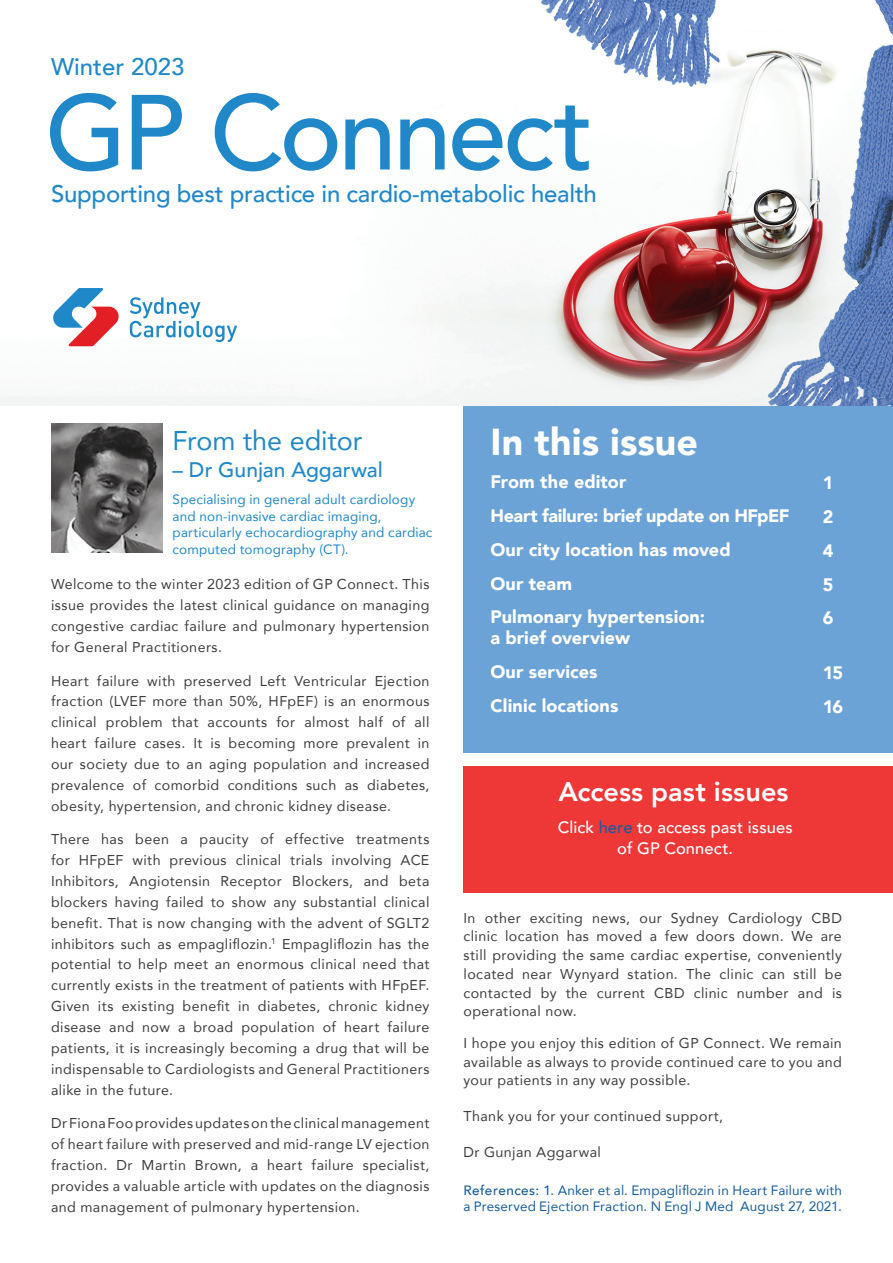
<style>
.page{position:relative;width:893px;height:1263px;background:#fff}
.page>*{position:absolute;margin:0;border:0;box-sizing:border-box;transform-origin:0 0}
.t1{font:500 105.45px "Avenir";letter-spacing:-.035em;color:#2088c9}
.t2{font:900 37.5px "Avenir";letter-spacing:.005em;color:#fff}
.t3{font:800 27px "Avenir";letter-spacing:.005em;color:#fff}
.t4{font:27px "Avenir";letter-spacing:-.005em;color:#2088c9}
.t5{font:500 24px "Avenir";letter-spacing:-.01em;color:#2088c9}
.t6{font:500 21px "Avenir";color:#2088c9}
.t7{font:900 18px/33.8px "Avenir";letter-spacing:.005em;color:#fff}
.t8{font:500 16.5px/21px "Avenir";letter-spacing:.005em;color:#fff;text-align:center}
.t9{font:14.25px/20.9px "Avenir";letter-spacing:.03em;color:#3e3e3f;text-align:justify}
.t10{font:13.5px/16.5px "Avenir";letter-spacing:.01em;color:#2088c9}
.t11{font:13.5px/16.5px "Avenir";letter-spacing:.01em;color:#175d9e}
.s1{color:#175d9e}
.s2{font-weight:500}
</style>
<div class="page">
<div style="left:464px;top:767px;width:429px;height:126px;background:#ee3838"></div>
<div style="left:463px;top:383px;width:430px;height:370px;background:#6ca3d7"></div>
<img style="left:51px;top:423px;width:111px;height:129px">
<img style="left:0;top:0;width:893px;height:405px">
<svg style="left:53px;top:288px;width:66px;height:58px"></svg>
<svg style="left:130px;top:297px;width:107px;height:45px"></svg>
<h3 class="t5" style="left:51px;top:46px;width:135px">Winter 2023</h3>
<h1 class="t1" style="left:45px;top:42px;width:550px">GP Connect</h1>
<h3 class="t5" style="left:51px;top:173px;width:547px">Supporting best practice in cardio-metabolic health</h3>
<h3 class="t4" style="left:173px;top:419px;width:191px">From the editor</h3>
<h3 class="t6" style="left:173px;top:452px;width:212px">– Dr Gunjan Aggarwal</h3>
<p class="t10" style="left:173px;top:491px;width:261px">Specialising in general adult cardiology and non-invasive cardiac imaging, particularly echocardiography and cardiac computed tomography (CT).</p>
<p class="t9" style="left:51px;top:574px;width:380px">Welcome to the winter 2023 edition of GP Connect. This issue provides the latest clinical guidance on managing congestive cardiac failure and pulmonary hypertension for General Practitioners.</p>
<p class="t9" style="left:51px;top:670px;width:380px">Heart failure with preserved Left Ventricular Ejection fraction (LVEF more than 50%, HFpEF) is an enormous clinical problem that accounts for almost half of all heart failure cases. It is becoming more prevalent in our society due to an aging population and increased prevalence of comorbid conditions such as diabetes, obesity, hypertension, and chronic kidney disease.</p>
<p class="t9" style="left:51px;top:828px;width:380px">There has been a paucity of effective treatments for HFpEF with previous clinical trials involving ACE Inhibitors, Angiotensin Receptor Blockers, and beta blockers having failed to show any substantial clinical benefit. That is now changing with the advent of SGLT2 inhibitors such as empagliflozin.<sup>1</sup> Empagliflozin has the potential to help meet an enormous clinical need that currently exists in the treatment of patients with HFpEF.<br>Given its existing benefit in diabetes, chronic kidney disease and now a broad population of heart failure patients, it is increasingly becoming a drug that will be indispensable to Cardiologists and General Practitioners alike in the future.</p>
<p class="t9" style="left:51px;top:1112px;width:380px">Dr Fiona Foo provides updates on the clinical management of heart failure with preserved and mid-range LV ejection fraction. Dr Martin Brown, a heart failure specialist, provides a valuable article with updates on the diagnosis and management of pulmonary hypertension.</p>
<h2 class="t2" style="left:490px;top:409px;width:209px">In this issue</h2>
<p class="t7" style="left:490px;top:465px;width:301px">From the editor<br>Heart failure: brief update on HFpEF<br>Our city location has moved<br>Our team<br>Pulmonary hypertension:</p>
<p class="t7" style="left:490px;top:621px;width:141px">a brief overview<br>Our services<br>Clinic locations</p>
<h3 class="t3" style="left:558px;top:770px;width:232px">Access past issues</h3>
<p class="t8" style="left:558px;top:816px;width:236px">Click <span class="s1">here</span> to access past issues of GP Connect.</p>
<p class="t7" style="left:823px;top:466px;width:12px;text-align:justify">1<br>2<br>4<br>5<br>6</p>
<p class="t7" style="left:823px;top:655px;width:22px">15<br>16</p>
<p class="t9" style="left:463px;top:908px;width:380px;line-height:18.8px">In other exciting news, our Sydney Cardiology CBD clinic location has moved a few doors down. We are still providing the same cardiac expertise, conveniently located near Wynyard station. The clinic can still be contacted by the current CBD clinic number and is operational now.</p>
<p class="t9" style="left:463px;top:1033px;width:380px;line-height:18.8px">I hope you enjoy this edition of GP Connect. We remain available as always to provide continued care to you and your patients in any way possible.</p>
<p class="t9" style="left:463px;top:1105px;width:261px">Thank you for your continued support,</p>
<p class="t9" style="left:463px;top:1141px;width:139px">Dr Gunjan Aggarwal</p>
<p class="t11" style="left:463px;top:1181px;width:380px"><span class="s2">References: 1.</span> Anker et al. Empagliflozin in Heart Failure with a Preserved Ejection Fraction. N Engl J Med August 27, 2021.</p>
</div>
